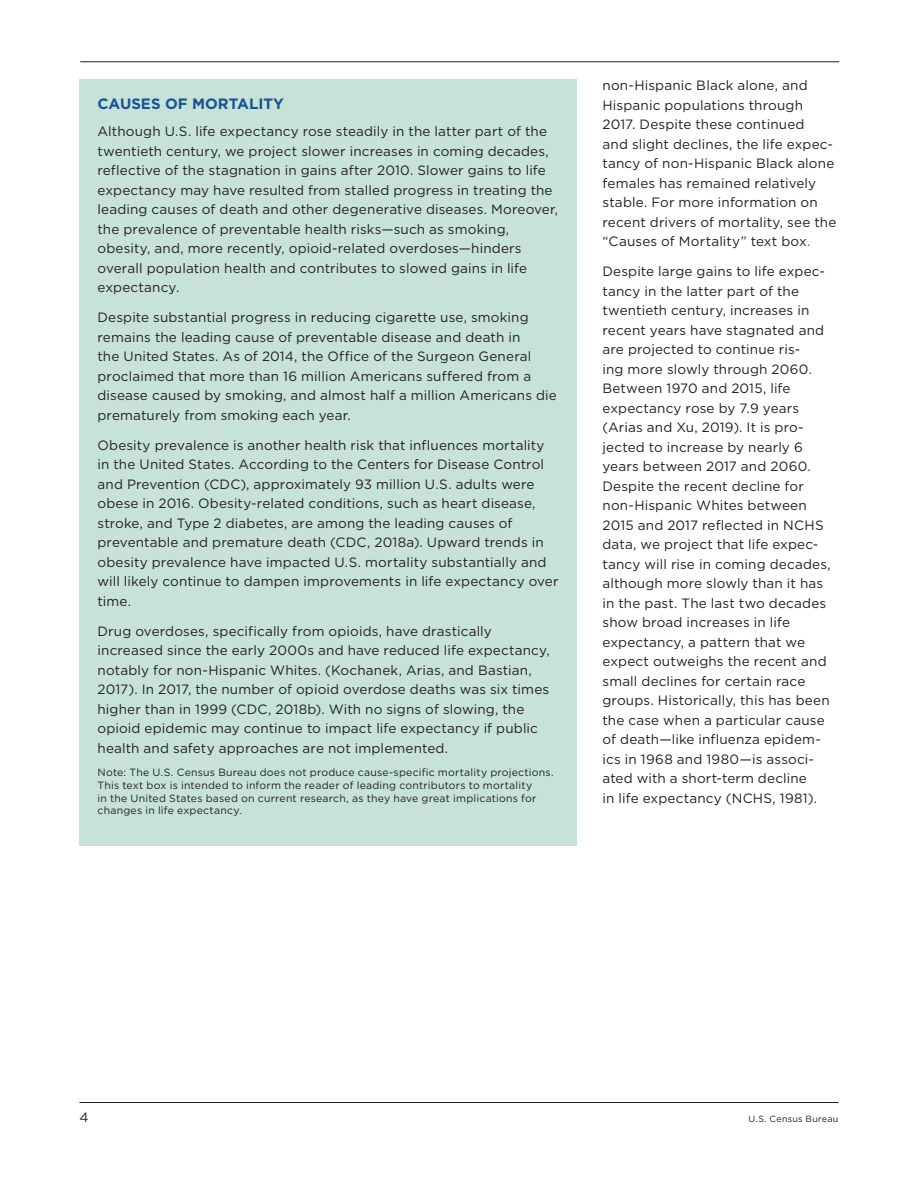
<style>
.page{position:relative;width:918px;height:1188px;background:#fff}
.page>*{position:absolute;margin:0;border:0;box-sizing:border-box;transform-origin:0 0}
.subhead1{font:700 15px "Gotham";color:#1a5393}
.body_text{font:13.5px/19.5px "Gotham";letter-spacing:.01em;color:#231f20}
.footnote{font:10.5px/12.8px "Gotham";letter-spacing:.02em;color:#231f20}
.t1{font:9px "Gotham";letter-spacing:.025em;color:#231f20}
.s1{color:#ed028c}
</style>
<div class="page">
<hr style="left:80px;top:1102px;width:758px;height:1px;background:#231f20">
<hr style="left:80px;top:61px;width:759px;height:1px;background:#231f20">
<div style="left:80px;top:80px;width:497px;height:766px;background:#c7e3d7"></div>
<p class="subhead1" style="left:98px;top:94px;width:188px">CAUSES OF MORTALITY</p>
<p class="body_text" style="left:98px;top:122px;width:462px">Although U.S. life expectancy rose steadily in the latter part of the twentieth century, we project slower increases in coming decades, reflective of the stagnation in gains after 2010. Slower gains to life expectancy may have resulted from stalled progress in treating the leading causes of death and other degenerative diseases. Moreover, the prevalence of preventable health risks—such as smoking, obesity, and, more recently, opioid-related overdoses—hinders overall population health and contributes to slowed gains in life expectancy.</p>
<p class="body_text" style="left:98px;top:308px;width:461px">Despite substantial progress in reducing cigarette use, smoking remains the leading cause of preventable disease and death in<br>the United States. As of 2014, the Office of the Surgeon General proclaimed that more than 16 million Americans suffered from a disease caused by smoking, and almost half a million Americans die prematurely from smoking each year.</p>
<p class="body_text" style="left:98px;top:435px;width:463px">Obesity prevalence is another health risk that influences mortality in the United States. According to the Centers for Disease Control and Prevention (CDC), approximately 93 million U.S. adults were obese in 2016. Obesity-related conditions, such as heart disease, stroke, and Type 2 diabetes, are among the leading causes of preventable and premature death (CDC, 2018a). Upward trends in obesity prevalence have impacted U.S. mortality substantially and will likely continue to dampen improvements in life expectancy over time.</p>
<p class="body_text" style="left:98px;top:621px;width:454px">Drug overdoses, specifically from opioids, have drastically increased since the early 2000s and have reduced life expectancy, notably for non-Hispanic Whites. (Kochanek, Arias, and Bastian, 2017). In 2017, the number of opioid overdose deaths was six times higher than in 1999 (CDC, 2018b). With no signs of slowing, the opioid epidemic may continue to impact life expectancy if public health and safety approaches are not implemented.</p>
<p class="footnote" style="left:98px;top:766px;width:458px">Note: The U.S. Census Bureau does not produce cause-specific mortality projections.<br>This text box is intended to inform the reader of leading contributors to mortality<br>in the United States based on current research, as they have great implications for changes in life expectancy.</p>
<p class="body_text" style="left:603px;top:75px;width:235px">non-Hispanic Black alone, and<br>Hispanic populations through<br>2017. Despite these continued<br>and slight declines, the life expec&shy;tancy of non-Hispanic Black alone females has remained relatively stable. For more information on recent drivers of mortality, see the “Causes of Mortality” text box<span class="s1">.</span></p>
<p class="body_text" style="left:603px;top:261px;width:230px">Despite large gains to life expec&shy;tancy in the latter part of the twentieth century, increases in recent years have stagnated and are projected to continue ris-<br>ing more slowly through 2060.<br>Between 1970 and 2015, life expectancy rose by 7.9 years (Arias and Xu, 2019). It is pro&shy;jected to increase by nearly 6 years between 2017 and 2060.<br>Despite the recent decline for non-Hispanic Whites between<br>2015 and 2017 reflected in NCHS data, we project that life expec&shy;tancy will rise in coming decades, although more slowly than it has in the past. The last two decades show broad increases in life expectancy, a pattern that we expect outweighs the recent and small declines for certain race groups. Historically, this has been the case when a particular cause of death—like influenza epidem&shy;ics in 1968 and 1980—is associ&shy;ated with a short-term decline<br>in life expectancy (NCHS, 1981).</p>
<p class="body_text" style="left:80px;top:1107px;width:11px">4</p>
<p class="t1" style="left:749px;top:1113px;width:91px">U.S. Census Bureau</p>
</div>
